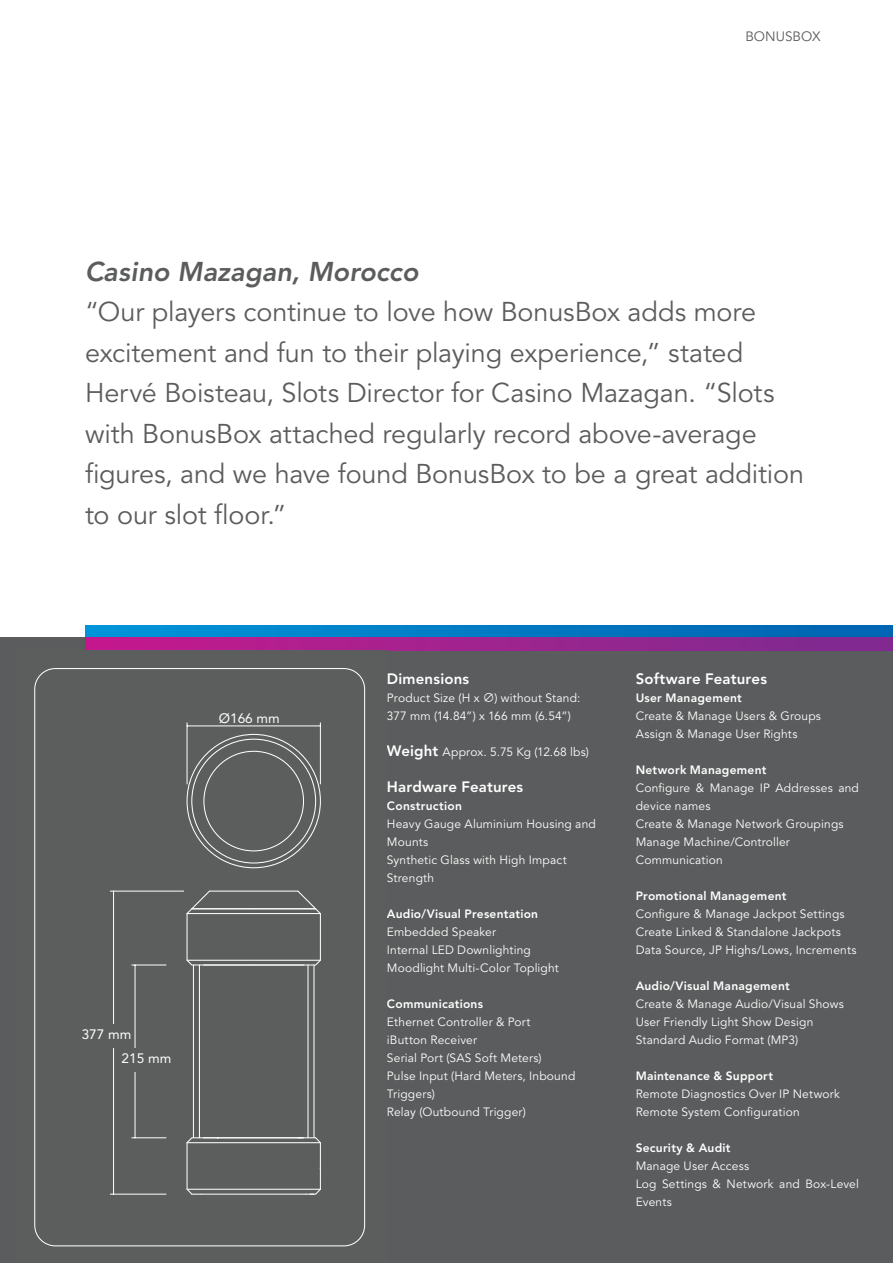
<style>
.page{position:relative;width:893px;height:1263px;background:#fff}
.page>*{position:absolute;margin:0;border:0;box-sizing:border-box;transform-origin:0 0}
.t1{font:27px/40.5px "Avenir LT Std";letter-spacing:-.005em;color:#5b5c5d}
.t2{font:italic 800 27px "Avenir LT Std";letter-spacing:.005em;color:#5b5c5d}
.t3{font:800 15px "Avenir LT Std";letter-spacing:.01em;color:#fff}
.t4{font:13.65px/24.3px "Avenir LT Std";color:#fff}
.t5{font:13.5px "Avenir LT Std";color:#5b5c5d}
.t6{font:12px/18px "Avenir LT Std";letter-spacing:.015em;color:#fff}
.t7{font:800 12px "Avenir LT Std";letter-spacing:.02em;color:#fff}
.s1{font-family:"Koz Go Pr 6 N"}
.s2{font-weight:800;font-size:15px}
</style>
<div class="page">
<div style="left:0;top:638px;width:893px;height:625px;background:#5b5c5d"></div>
<svg style="left:85px;top:625px;width:808px;height:13px;background:#0c74bf"></svg>
<svg style="left:85px;top:638px;width:808px;height:13px;background:#9d248d"></svg>
<hr style="left:199px;top:965px;width:1px;height:173px;background:#fff">
<hr style="left:307px;top:965px;width:1px;height:173px;background:#fff">
<hr style="left:313px;top:965px;width:1px;height:172px;background:#fff">
<hr style="left:193px;top:965px;width:1px;height:172px;background:#fff">
<svg style="left:186px;top:890px;width:135px;height:76px"></svg>
<hr style="left:192px;top:908px;width:124px;height:1px;background:#fff">
<hr style="left:209px;top:890px;width:89px;height:2px;background:#fff">
<svg style="left:186px;top:1136px;width:135px;height:59px"></svg>
<hr style="left:187px;top:723px;width:1px;height:61px;background:#fff">
<hr style="left:320px;top:723px;width:1px;height:61px;background:#fff">
<hr style="left:187px;top:726px;width:133px;height:1px;background:#fff">
<hr style="left:132px;top:965px;width:34px;height:1px;background:#fff">
<hr style="left:132px;top:1137px;width:34px;height:1px;background:#fff">
<hr style="left:135px;top:965px;width:1px;height:173px;background:#fff">
<hr style="left:110px;top:891px;width:74px;height:1px;background:#fff">
<hr style="left:110px;top:1194px;width:56px;height:1px;background:#fff">
<hr style="left:113px;top:891px;width:1px;height:303px;background:#fff">
<div style="left:85px;top:1024px;width:42px;height:24px;background:#5c5d5d"></div>
<div style="left:118px;top:1048px;width:42px;height:24px;background:#5c5d5d"></div>
<p class="t5" style="left:745px;top:29px;width:77px">BONUSBOX</p>
<h1 class="t2" style="left:85px;top:255px;width:335px">Casino Mazagan, Morocco</h1>
<p class="t1" style="left:85px;top:292px;width:721px">“Our players continue to love how BonusBox adds more excitement and fun to their playing experience,” stated Hervé Boisteau, Slots Director for Casino M azagan. “Slots with BonusBox attached regularly record above-average figures, and we have found BonusBox to be a great addition to our slot floor.”</p>
<p class="t4" style="left:219px;top:706px;width:63px">Ø166 mm</p>
<p class="t4" style="left:122px;top:1022px;width:51px;text-indent:-40px">377 mm<br>215 mm</p>
<p class="t3" style="left:387px;top:670px;width:84px">Dimensions</p>
<p class="t6" style="left:387px;top:689px;width:195px">Product Size (H x <span class="s1">∅</span>) without Stand:<br>377 mm (14.84”) x 166 mm (6.54”)</p>
<p class="t6" style="left:387px;top:743px;width:204px"><span class="s2">Weight</span> Approx. 5.75 Kg (12.68 lbs)</p>
<p class="t3" style="left:387px;top:778px;width:138px">Hardware Features</p>
<p class="t7" style="left:387px;top:799px;width:76px">Construction</p>
<p class="t6" style="left:387px;top:815px;width:210px">Heavy Gauge Aluminium Housing and<br>Mounts<br>Synthetic Glass with High I mpact<br>Strength</p>
<p class="t7" style="left:387px;top:907px;width:153px">Audio/Visual Presentation</p>
<p class="t6" style="left:387px;top:923px;width:173px">Embedded Speaker<br>I nternal LED Downlighting<br>Moodlight M ulti-Color Toplight</p>
<p class="t7" style="left:387px;top:997px;width:98px">Communications</p>
<p class="t6" style="left:387px;top:1013px;width:190px">Ethernet Controller &amp; Port<br>iButton Receiver<br>Serial Port (SAS Soft M eters)<br>Pulse I nput (Hard Meters, I nbound<br>Triggers)<br>Relay (Outbound Trigger)</p>
<p class="t3" style="left:636px;top:670px;width:133px">Software Features</p>
<p class="t7" style="left:636px;top:691px;width:108px">User Management</p>
<p class="t6" style="left:636px;top:707px;width:187px">Create &amp; Manage Users &amp; Groups<br>Assign &amp; Manage User Rights</p>
<p class="t7" style="left:636px;top:763px;width:132px">Network Management</p>
<p class="t6" style="left:636px;top:779px;width:225px">Configure &amp; Manage IP Addresses and device names<br>Create &amp; Manage Network Groupings<br>Manage Machine/Controller<br>Communication</p>
<p class="t7" style="left:636px;top:889px;width:152px">Promotional Management</p>
<p class="t6" style="left:636px;top:905px;width:222px">Configure &amp; Manage Jackpot Settings<br>Create Linked &amp; Standalone Jackpots<br>Data Source, JP Highs/Lows, I ncrements</p>
<p class="t7" style="left:636px;top:979px;width:156px">Audio/Visual Management</p>
<p class="t6" style="left:636px;top:995px;width:210px">Create &amp; M anage Audio/Visual Shows<br>User Friendly Light Show Design<br>Standard Audio Format (MP3)</p>
<p class="t7" style="left:636px;top:1069px;width:139px">Maintenance &amp; Support</p>
<p class="t6" style="left:636px;top:1085px;width:206px">Remote Diagnostics Over IP Network<br>Remote System Configuration</p>
<p class="t7" style="left:636px;top:1141px;width:96px">Security &amp; Audit</p>
<p class="t6" style="left:636px;top:1157px;width:225px">Manage User Access<br>Log Settings &amp; Network and Box-Level<br>Events</p>
</div>
